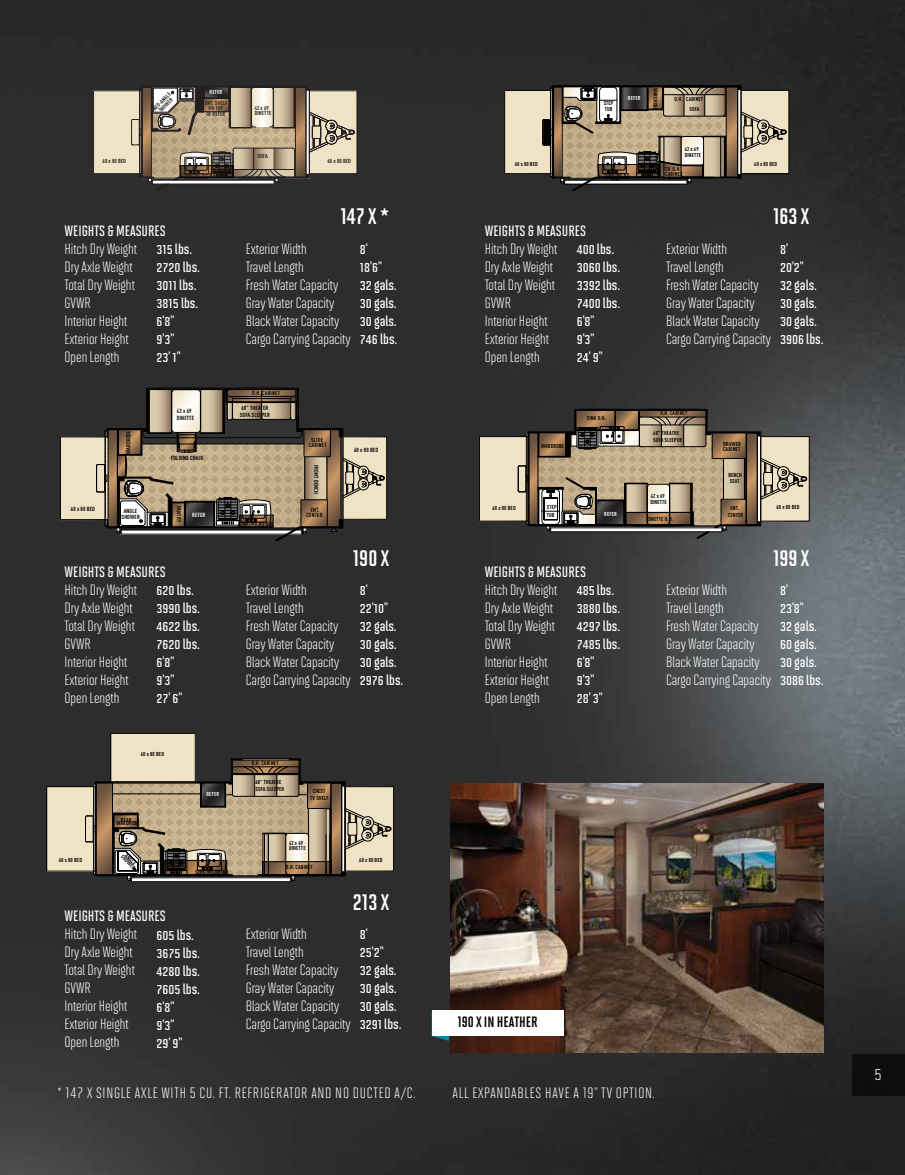
<style>
.page{position:relative;width:905px;height:1175px;background:#fff}
.page>*{position:absolute;margin:0;border:0;box-sizing:border-box;transform-origin:0 0}
.t1{font:22.5px "Solano Gothic MVB Bd Cap";color:#fff}
.t2{font:18px "Solano Gothic MVB";color:#fff}
.t3{font:15px/18px "Solano Gothic MVB";color:#fff}
.t4{font:600 15px/18px "Solano Gothic MVB";color:#fff}
.t5{font:15px "Solano Gothic MVB Rg Cap";letter-spacing:.05em;color:#fff}
.t6{font:15px "Solano Gothic MVB Bd Cap";color:#000}
.t7{font:700 condensed 6px/5.4px "DINOT";letter-spacing:.02em;color:#000;text-align:center}
.t8{font:700 condensed 6px "DINOT";letter-spacing:.02em;color:#fff}
.t9{font:700 condensed 5.7px/6.6px "DINOT";letter-spacing:.02em;color:#000}
.t10{font:700 condensed 5.7px/5.4px "DINOT";letter-spacing:.02em;color:#231f20;text-align:center}
.t11{font:700 condensed 5.7px "DINOT";letter-spacing:.02em;color:#fff}
.t12{font:700 condensed 5.55px/6.4px "DINOT";letter-spacing:.02em;color:#000}
.t13{font:700 condensed 5.55px "DINOT";letter-spacing:.02em;color:#fff}
</style>
<div class="page">
<img style="left:0;top:0;width:904px;height:1174px">
<svg style="left:0;top:629px;width:1px;height:89px"></svg>
<img style="left:450px;top:783px;width:374px;height:269px">
<div style="left:93px;top:91px;width:48px;height:82px;background:#f0e2c4"></div>
<div style="left:93px;top:90px;width:48px;height:84px;border:1px solid #231f20"></div>
<svg style="left:131px;top:86px;width:224px;height:106px;background:#9b8d7a"></svg>
<div style="left:179px;top:165px;width:55px;height:13px;border:1px solid #000"></div>
<svg style="left:479px;top:409px;width:330px;height:130px;background:#8d816f"></svg>
<div style="left:111px;top:733px;width:84px;height:49px;background:#f0e2c4"></div>
<div style="left:47px;top:786px;width:47px;height:85px;background:#f0e2c4"></div>
<hr style="left:231px;top:758px;width:69px;height:1px;background:#000">
<div style="left:46px;top:786px;width:50px;height:85px;border:1px solid #000"></div>
<div style="left:110px;top:733px;width:86px;height:49px;border:1px solid #000"></div>
<hr style="left:131px;top:881px;width:160px;height:1px;background:#000">
<svg style="left:85px;top:759px;width:309px;height:122px;background:#988973"></svg>
<div style="left:163px;top:860px;width:64px;height:15px;border:1px solid #000"></div>
<div style="left:741px;top:90px;width:47px;height:83px;background:#f0e2c4"></div>
<svg style="left:504px;top:85px;width:282px;height:107px;background:#958975"></svg>
<svg style="left:60px;top:388px;width:327px;height:152px;background:#817665"></svg>
<div style="left:851px;top:1054px;width:53px;height:41px;background:#0e0e0e"></div>
<svg style="left:431px;top:1035px;width:18px;height:5px"></svg>
<div style="left:431px;top:1010px;width:132px;height:25px;background:#fff"></div>
<p class="t10" style="left:152px;top:107px;width:25px;rotate:-45deg">NEO-ANGLE<br>SHOWER</p>
<p class="t11" style="left:209px;top:89px;width:14px">REFER</p>
<p class="t10" style="left:205px;top:100px;width:24px">ENT. SHELF<br>ON TOP</p>
<p class="t10" style="left:206px;top:111px;width:20px">OF REFER</p>
<p class="t10" style="left:255px;top:105px;width:18px;text-align:left">42 x 69<br>DINETTE</p>
<p class="t10" style="left:257px;top:153px;width:12px">SOFA</p>
<p class="t10" style="left:103px;top:159px;width:25px">60 x 80 BED</p>
<p class="t10" style="left:327px;top:159px;width:25px">60 x 80 BED</p>
<p class="t10" style="left:183px;top:172px;width:36px">SINK/MICRO O.H.</p>
<h1 class="t1" style="left:340px;top:204px;width:50px">147 X *</h1>
<p class="t4" style="left:64px;top:221px;width:103px">WEIGHTS &amp; MEASURES</p>
<p class="t3" style="left:64px;top:240px;width:74px">Hitch Dry Weight<br>Dry Axle Weight<br>Total Dry Weight<br>GVWR<br>Interior Height<br>Exterior Height<br>Open Length</p>
<p class="t3" style="left:246px;top:240px;width:106px">Exterior Width<br>Travel Length<br>Fresh Water Capacity<br>Gray Water Capacity<br>Black Water Capacity<br>Cargo Carrying Capacity</p>
<p class="t4" style="left:156px;top:240px;width:45px">315 lbs.<br>2720 lbs.<br>3011 lbs.<br>3815 lbs.<br>6’8”<br>9’3”<br>23’ 1”</p>
<p class="t4" style="left:360px;top:240px;width:39px">8’<br>18’6”<br>32 gals.<br>30 gals.<br>30 gals.<br>746 lbs.</p>
<p class="t7" style="left:71px;top:506px;width:26px">60 x 80 BED</p>
<p class="t7" style="left:126px;top:454px;width:26px;rotate:-90deg">WARDROBE</p>
<p class="t7" style="left:177px;top:407px;width:19px;line-height:6.9px;text-align:left">42 x 69<br>DINETTE</p>
<p class="t7" style="left:171px;top:455px;width:34px">FOLDING CHAIR</p>
<p class="t7" style="left:182px;top:506px;width:18px;rotate:90deg">PANTRY</p>
<p class="t7" style="left:122px;top:508px;width:20px">ANGLE<br>SHOWER</p>
<p class="t8" style="left:192px;top:511px;width:15px">REFER</p>
<p class="t7" style="left:252px;top:390px;width:29px">O.H. CABINET</p>
<p class="t7" style="left:240px;top:404px;width:31px;line-height:6.9px;text-align:left">68” THEATER<br>SOFA SLEEPER</p>
<p class="t7" style="left:239px;top:521px;width:37px">SINK/MICRO O.H.</p>
<p class="t7" style="left:309px;top:437px;width:19px">SLIDE<br>CABINET</p>
<p class="t7" style="left:319px;top:465px;width:30px;rotate:90deg">FRONT BENCH</p>
<p class="t7" style="left:306px;top:507px;width:18px">ENT.<br>CENTER</p>
<p class="t7" style="left:354px;top:447px;width:26px">60 x 80 BED</p>
<h1 class="t1" style="left:353px;top:545px;width:38px">190 X</h1>
<p class="t4" style="left:64px;top:563px;width:103px">WEIGHTS &amp; MEASURES</p>
<p class="t3" style="left:64px;top:581px;width:74px">Hitch Dry Weight<br>Dry Axle Weight<br>Total Dry Weight<br>GVWR<br>Interior Height<br>Exterior Height<br>Open Length</p>
<p class="t3" style="left:246px;top:581px;width:106px">Exterior Width<br>Travel Length<br>Fresh Water Capacity<br>Gray Water Capacity<br>Black Water Capacity<br>Cargo Carrying Capacity</p>
<p class="t4" style="left:156px;top:581px;width:45px">620 lbs.<br>3990 lbs.<br>4622 lbs.<br>7620 lbs.<br>6’8”<br>9’3”<br>27’ 6”</p>
<p class="t4" style="left:360px;top:581px;width:45px">8’<br>22’10”<br>32 gals.<br>30 gals.<br>30 gals.<br>2976 lbs.</p>
<p class="t9" style="left:141px;top:750px;width:25px">60 x 80 BED</p>
<p class="t9" style="left:121px;top:816px;width:12px">REAR</p>
<p class="t9" style="left:116px;top:820px;width:25px">WARDROBE</p>
<p class="t11" style="left:206px;top:790px;width:14px">REFER</p>
<p class="t9" style="left:252px;top:760px;width:28px">O.H. CABINET</p>
<p class="t9" style="left:255px;top:778px;width:30px">68” THEATRE<br>SOFA SLEEPER</p>
<p class="t9" style="left:310px;top:787px;width:20px;line-height:7.4px;text-align:center">CHEST<br>TV SHELF</p>
<p class="t9" style="left:289px;top:840px;width:18px;line-height:5.2px">42 x 69<br>DINETTE</p>
<p class="t9" style="left:128px;top:852px;width:15px;rotate:45deg">ANGLE</p>
<p class="t9" style="left:124px;top:853px;width:19px;rotate:45deg">SHOWER</p>
<p class="t9" style="left:59px;top:856px;width:25px">60 x 80 BED</p>
<p class="t9" style="left:359px;top:856px;width:25px">60 x 80 BED</p>
<p class="t9" style="left:195px;top:868px;width:36px">SINK/MICRO O.H.</p>
<p class="t9" style="left:286px;top:864px;width:28px">O.H. CABINET</p>
<h1 class="t1" style="left:353px;top:889px;width:38px">213 X</h1>
<p class="t4" style="left:64px;top:906px;width:103px">WEIGHTS &amp; MEASURES</p>
<p class="t3" style="left:64px;top:925px;width:74px">Hitch Dry Weight<br>Dry Axle Weight<br>Total Dry Weight<br>GVWR<br>Interior Height<br>Exterior Height<br>Open Length</p>
<p class="t3" style="left:246px;top:925px;width:106px">Exterior Width<br>Travel Length<br>Fresh Water Capacity<br>Gray Water Capacity<br>Black Water Capacity<br>Cargo Carrying Capacity</p>
<p class="t4" style="left:360px;top:925px;width:43px">8’<br>25’2”<br>32 gals.<br>30 gals.<br>30 gals.<br>3291 lbs.</p>
<p class="t4" style="left:156px;top:925px;width:45px">605 lbs.<br>3675 lbs.<br>4280 lbs.<br>7605 lbs.<br>6’8”<br>9’3”<br>29’ 9”</p>
<p class="t12" style="left:603px;top:100px;width:11px;line-height:5.6px">STEP<br>TUB</p>
<p class="t13" style="left:628px;top:94px;width:14px">REFER</p>
<p class="t12" style="left:658px;top:88px;width:24px;rotate:90deg">WARDROBE</p>
<p class="t12" style="left:689px;top:94px;width:15px;line-height:10.2px;text-indent:-15px">O.H. CABINET<br>SOFA</p>
<p class="t12" style="left:684px;top:146px;width:18px">42 x 69<br>DINETTE</p>
<p class="t12" style="left:515px;top:160px;width:24px">60 x 80 BED</p>
<p class="t12" style="left:754px;top:160px;width:24px">60 x 80 BED</p>
<p class="t12" style="left:665px;top:166px;width:19px;line-height:4.9px">T.V. O.H.<br>CABINET</p>
<p class="t12" style="left:605px;top:172px;width:26px">SINK/MICRO</p>
<p class="t12" style="left:611px;top:175px;width:10px">O.H.</p>
<h1 class="t1" style="left:773px;top:204px;width:38px">163 X</h1>
<p class="t4" style="left:484px;top:221px;width:103px">WEIGHTS &amp; MEASURES</p>
<p class="t3" style="left:484px;top:240px;width:74px">Hitch Dry Weight<br>Dry Axle Weight<br>Total Dry Weight<br>GVWR<br>Interior Height<br>Exterior Height<br>Open Length</p>
<p class="t3" style="left:666px;top:240px;width:106px">Exterior Width<br>Travel Length<br>Fresh Water Capacity<br>Gray Water Capacity<br>Black Water Capacity<br>Cargo Carrying Capacity</p>
<p class="t4" style="left:576px;top:240px;width:45px">400 lbs.<br>3060 lbs.<br>3392 lbs.<br>7400 lbs.<br>6’8”<br>9’3”<br>24’ 9”</p>
<p class="t4" style="left:780px;top:240px;width:45px">8’<br>20’2”<br>32 gals.<br>30 gals.<br>30 gals.<br>3906 lbs.</p>
<p class="t9" style="left:541px;top:443px;width:25px">WARDROBE</p>
<p class="t9" style="left:586px;top:414px;width:21px">SINK O.H.</p>
<p class="t9" style="left:660px;top:410px;width:28px">O.H. CABINET</p>
<p class="t9" style="left:653px;top:430px;width:30px">68” THEATRE<br>SOFA SLEEPER</p>
<p class="t9" style="left:650px;top:492px;width:16px">42 x 69</p>
<p class="t9" style="left:723px;top:441px;width:19px;line-height:5.1px">DRAWER<br>CABINET</p>
<p class="t9" style="left:728px;top:472px;width:15px;line-height:6.1px">BENCH<br>SEAT</p>
<p class="t9" style="left:650px;top:498px;width:18px">DINETTE</p>
<p class="t9" style="left:546px;top:503px;width:11px;line-height:8.1px">STEP<br>TUB</p>
<p class="t9" style="left:492px;top:504px;width:25px">60 x 80 BED</p>
<p class="t9" style="left:776px;top:503px;width:25px">60 x 80 BED</p>
<p class="t9" style="left:727px;top:505px;width:17px;text-align:center">ENT.<br>CENTER</p>
<p class="t11" style="left:604px;top:510px;width:14px">REFER</p>
<p class="t9" style="left:647px;top:516px;width:28px">DINETTE O.H.</p>
<h1 class="t1" style="left:773px;top:545px;width:38px">199 X</h1>
<p class="t4" style="left:484px;top:563px;width:103px">WEIGHTS &amp; MEASURES</p>
<p class="t3" style="left:484px;top:581px;width:74px">Hitch Dry Weight<br>Dry Axle Weight<br>Total Dry Weight<br>GVWR<br>Interior Height<br>Exterior Height<br>Open Length</p>
<p class="t3" style="left:666px;top:581px;width:106px">Exterior Width<br>Travel Length<br>Fresh Water Capacity<br>Gray Water Capacity<br>Black Water Capacity<br>Cargo Carrying Capacity</p>
<p class="t4" style="left:576px;top:581px;width:45px">485 lbs.<br>3880 lbs.<br>4297 lbs.<br>7485 lbs.<br>6’8”<br>9’3”<br>28’ 3”</p>
<p class="t4" style="left:780px;top:581px;width:45px">8’<br>23’8”<br>32 gals.<br>60 gals.<br>30 gals.<br>3086 lbs.</p>
<p class="t6" style="left:457px;top:1014px;width:82px">190 X IN HEATHER</p>
<p class="t5" style="left:57px;top:1084px;width:359px">* 147 X SINGLE AXLE WITH 5 CU. FT. REFRIGERATOR AND NO DUCTED A/C.</p>
<p class="t5" style="left:452px;top:1084px;width:204px">ALL EXPANDABLES HAVE A 19” TV OPTION.</p>
<p class="t2" style="left:874px;top:1063px;width:9px">5</p>
</div>
